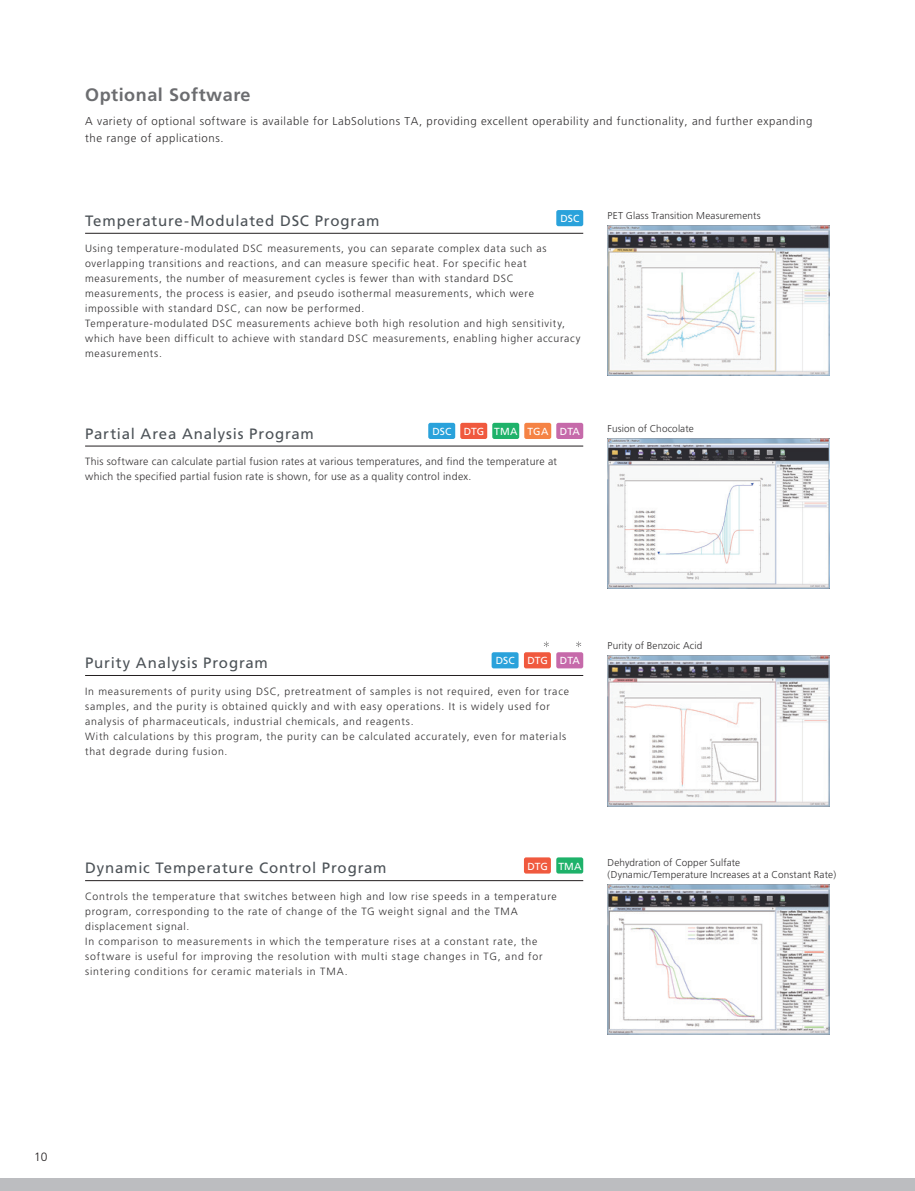
<style>
.page{position:relative;width:915px;height:1191px;background:#fff}
.page>*{position:absolute;margin:0;border:0;box-sizing:border-box;transform-origin:0 0}
.t1{font:700 18px "Frutiger";letter-spacing:.03em;color:#6c6d70}
.t2{font:15px "Frutiger";letter-spacing:.05em;color:#4c5257}
.t3{font:300 12px "Frutiger LT Std";color:#231f20}
.t4{font:300 11.4px/17.1px "Frutiger";letter-spacing:.05em;color:#312f30}
.t5{font:300 10.5px/15px "Frutiger";letter-spacing:.07em;color:#312f30}
.t6{font:300 10.5px/15px "Frutiger";letter-spacing:.025em;color:#312f30}
.t7{font:10.2px "Frutiger";letter-spacing:.01em;color:#fff}
.t8{font:300 10.05px/11.4px "Frutiger";letter-spacing:.015em;color:#312f30}
</style>
<div class="page">
<div style="left:0;top:1178px;width:914px;height:13px;background:#bcbdc0"></div>
<hr style="left:85px;top:233px;width:498px;height:1px;background:#231f20">
<div style="left:556px;top:210px;width:27px;height:16px;background:#2aa2db;border-radius:2px"></div>
<img style="left:607px;top:226px;width:222px;height:150px">
<hr style="left:85px;top:446px;width:498px;height:1px;background:#231f20">
<div style="left:556px;top:423px;width:27px;height:16px;background:#c66aaa;border-radius:2px"></div>
<div style="left:524px;top:423px;width:27px;height:16px;background:#f58345;border-radius:2px"></div>
<div style="left:492px;top:423px;width:27px;height:16px;background:#1eb26a;border-radius:2px"></div>
<div style="left:460px;top:423px;width:27px;height:16px;background:#f0593e;border-radius:2px"></div>
<div style="left:428px;top:423px;width:27px;height:16px;background:#2aa2db;border-radius:2px"></div>
<img style="left:607px;top:438px;width:222px;height:150px">
<hr style="left:85px;top:675px;width:498px;height:1px;background:#231f20">
<div style="left:556px;top:652px;width:27px;height:16px;background:#c66aaa;border-radius:2px"></div>
<div style="left:523px;top:652px;width:27px;height:16px;background:#f0593e;border-radius:2px"></div>
<div style="left:523px;top:857px;width:27px;height:16px;background:#f0593e;border-radius:2px"></div>
<div style="left:491px;top:652px;width:27px;height:16px;background:#2aa2db;border-radius:2px"></div>
<svg style="left:576px;top:641px;width:5px;height:6px"></svg>
<svg style="left:544px;top:641px;width:4px;height:6px"></svg>
<img style="left:607px;top:656px;width:222px;height:150px">
<hr style="left:85px;top:880px;width:498px;height:1px;background:#231f20">
<div style="left:556px;top:857px;width:27px;height:16px;background:#1eb26a;border-radius:2px"></div>
<img style="left:607px;top:884px;width:222px;height:150px">
<h1 class="t1" style="left:85px;top:84px;width:167px">Optional Software</h1>
<p class="t4" style="left:85px;top:113px;width:728px">A variety of optional software is available for LabSolutions TA, providing excellent operability and functionality, and further expanding the range of applications.</p>
<h2 class="t2" style="left:85px;top:212px;width:296px">Temperature-Modulated DSC Program</h2>
<p class="t7" style="left:560px;top:213px;width:21px">DSC</p>
<p class="t8" style="left:607px;top:210px;width:154px">PET Glass Transition Measurements</p>
<p class="t5" style="left:85px;top:241px;width:497px">Using temperature-modulated DSC measurements, you can separate complex data such as overlapping transitions and reactions, and can measure specific heat. For specific heat measurements, the number of measurement cycles is fewer than with standard DSC measurements, the process is easier, and pseudo isothermal measurements, which were impossible with standard DSC, can now be performed.<br>Temperature-modulated DSC measurements achieve both high resolution and high sensitivity, which have been difficult to achieve with standard DSC measurements, enabling higher accuracy measurements.</p>
<h2 class="t2" style="left:85px;top:425px;width:230px">Partial Area Analysis Program</h2>
<p class="t7" style="left:432px;top:425px;width:149px">DSC DTG TMA TGA DTA</p>
<p class="t8" style="left:607px;top:422px;width:88px">Fusion of Chocolate</p>
<p class="t6" style="left:85px;top:454px;width:473px">This software can calculate partial fusion rates at various temperatures, and find the temperature at which the specified partial fusion rate is shown, for use as a quality control index.</p>
<h2 class="t2" style="left:85px;top:654px;width:184px">Purity Analysis Program</h2>
<p class="t7" style="left:527px;top:655px;width:54px">DTG DTA</p>
<p class="t7" style="left:495px;top:655px;width:21px">DSC</p>
<p class="t5" style="left:85px;top:683px;width:485px">In measurements of purity using DSC, pretreatment of samples is not required, even for trace samples, and the purity is obtained quickly and with easy operations. It is widely used for analysis of pharmaceuticals, industrial chemicals, and reagents.<br>With calculations by this program, the purity can be calculated accurately, even for materials that degrade during fusion.</p>
<p class="t8" style="left:607px;top:639px;width:96px">Purity of Benzoic Acid</p>
<h2 class="t2" style="left:85px;top:859px;width:303px">Dynamic Temperature Control Program</h2>
<p class="t7" style="left:558px;top:860px;width:25px">TMA</p>
<p class="t8" style="left:607px;top:857px;width:230px">Dehydration of Copper Sulfate (Dynamic/Temperature Increases at a Constant Rate)</p>
<p class="t7" style="left:527px;top:860px;width:22px">DTG</p>
<p class="t5" style="left:85px;top:888px;width:473px">Controls the temperature that switches between high and low rise speeds in a temperature program, corresponding to the rate of change of the TG weight signal and the TMA displacement signal.<br>In comparison to measurements in which the temperature rises at a constant rate, the software is useful for improving the resolution with multi stage changes in TG, and for sintering conditions for ceramic materials in TMA.</p>
<p class="t3" style="left:34px;top:1150px;width:15px">10</p>
</div>
